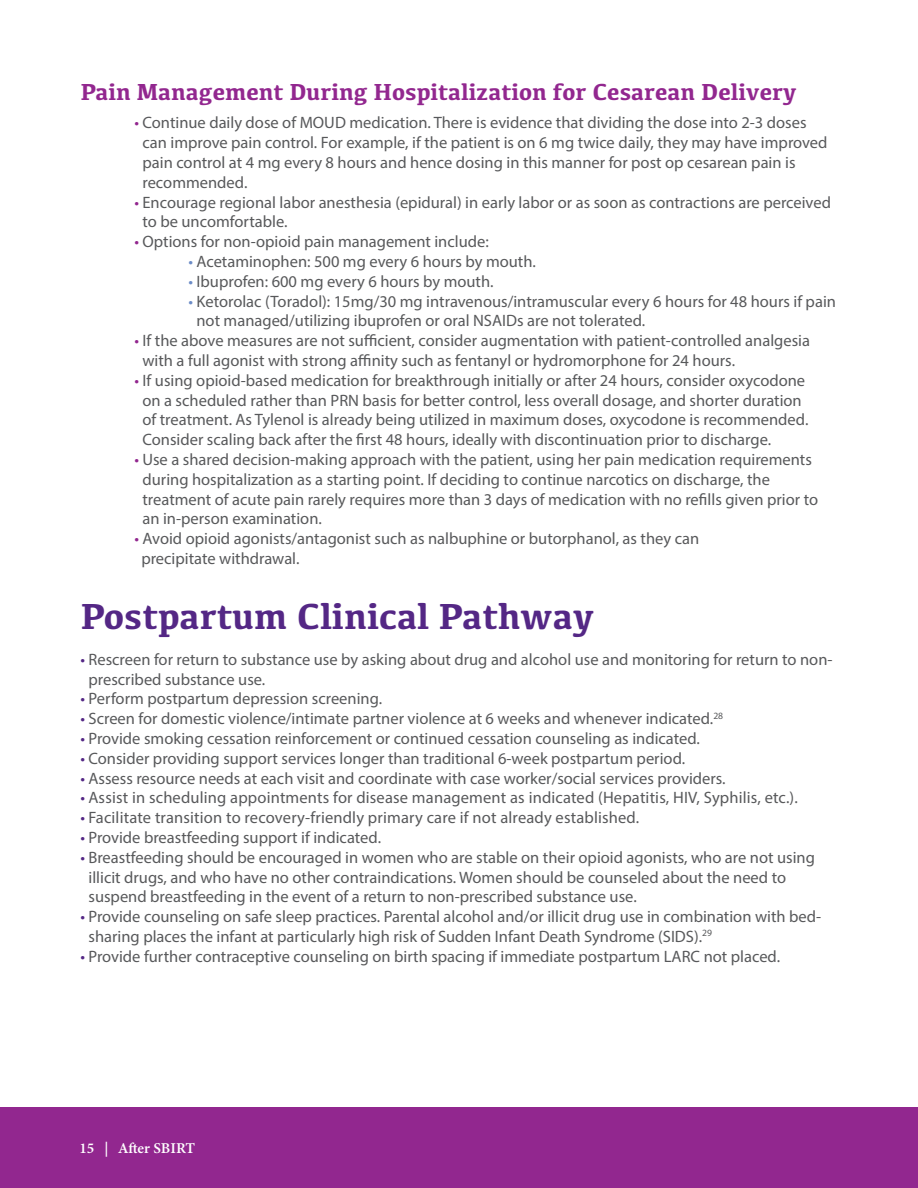
<style>
.page{position:relative;width:918px;height:1188px;background:#fff}
.page>*{position:absolute;margin:0;border:0;box-sizing:border-box;transform-origin:0 0}
.t1{font:700 37.5px "Kefa";color:#542785}
.t2{font:700 24px "Kefa";color:#92278f}
.t3{font:16.5px/19.8px "Myriad Pro";color:#58595b}
.t4{font:15px "Minion Variable Concept";letter-spacing:.015em;color:#fff}
.s1{color:#92278f}
.s2{color:#6c8cc7}
.s3{color:#542785}
</style>
<div class="page">
<div style="left:0;top:1107px;width:918px;height:81px;background:#92278f"></div>
<h3 class="t2" style="left:80px;top:76px;width:718px">Pain Management During Hospitalization for Cesarean Delivery</h3>
<p class="t3" style="left:142px;top:113px;width:687px;text-indent:-8px"><span class="s1">•</span> Continue daily dose of MOUD medication. There is evidence that dividing the dose into 2-3 doses can improve pain control. For example, if the patient is on 6 mg twice daily, they may have improved pain control at 4 mg every 8 hours and hence dosing in this manner for post op cesarean pain is recommended.</p>
<p class="t3" style="left:142px;top:192px;width:690px;text-indent:-8px"><span class="s1">•</span> Encourage regional labor anesthesia (epidural) in early labor or as soon as contractions are perceived to be uncomfortable.</p>
<p class="t3" style="left:134px;top:231px;width:356px"><span class="s1">•</span> Options for non-opioid pain management include:</p>
<p class="t3" style="left:188px;top:251px;width:349px"><span class="s2">•</span> Acetaminophen: 500 mg every 6 hours by mouth.</p>
<p class="t3" style="left:188px;top:271px;width:307px"><span class="s2">•</span> Ibuprofen: 600 mg every 6 hours by mouth.</p>
<p class="t3" style="left:196px;top:291px;width:641px;text-indent:-8px"><span class="s2">•</span> Ketorolac (Toradol): 15mg/30 mg intravenous/intramuscular every 6 hours for 48 hours if pain not managed/utilizing ibuprofen or oral NSAIDs are not tolerated.</p>
<p class="t3" style="left:142px;top:330px;width:669px;text-indent:-8px"><span class="s1">•</span> If the above measures are not sufcient, consider augmentation with patient-controlled analgesia with a full agonist with strong afnity such as fentanyl or hydromorphone for 24 hours.</p>
<p class="t3" style="left:142px;top:370px;width:667px;text-indent:-8px"><span class="s1">•</span> If using opioid-based medication for breakthrough initially or after 24 hours, consider oxycodone on a scheduled rather than PRN basis for better control, less overall dosage, and shorter duration of treatment. As Tylenol is already being utilized in maximum doses, oxycodone is recommended.<br>Consider scaling back after the frst 48 hours, ideally with discontinuation prior to discharge.</p>
<p class="t3" style="left:142px;top:449px;width:677px;text-indent:-8px"><span class="s1">•</span> Use a shared decision-making approach with the patient, using her pain medication requirements during hospitalization as a starting point. If deciding to continue narcotics on discharge, the treatment of acute pain rarely requires more than 3 days of medication with no reflls given prior to an in-person examination.</p>
<p class="t3" style="left:141px;top:528px;width:559px;text-indent:-7px"><span class="s1">•</span> Avoid opioid agonists/antagonist such as nalbuphine or butorphanol, as they can precipitate withdrawal.</p>
<h2 class="t1" style="left:80px;top:591px;width:515px">Postpartum Clinical Pathway</h2>
<p class="t3" style="left:88px;top:649px;width:746px;text-indent:-8px"><span class="s3">•</span> Rescreen for return to substance use by asking about drug and alcohol use and monitoring for return to non&shy;prescribed substance use.</p>
<p class="t3" style="left:80px;top:689px;width:303px"><span class="s3">•</span> Perform postpartum depression screening.</p>
<p class="t3" style="left:80px;top:708px;width:644px"><span class="s3">•</span> Screen for domestic violence/intimate partner violence at 6 weeks and whenever indicated.<sup>28</sup></p>
<p class="t3" style="left:80px;top:728px;width:621px"><span class="s3">•</span> Provide smoking cessation reinforcement or continued cessation counseling as indicated.</p>
<p class="t3" style="left:80px;top:748px;width:606px"><span class="s3">•</span> Consider providing support services longer than traditional 6-week postpartum period.</p>
<p class="t3" style="left:80px;top:768px;width:647px"><span class="s3">•</span> Assess resource needs at each visit and coordinate with case worker/social services providers.</p>
<p class="t3" style="left:80px;top:788px;width:719px"><span class="s3">•</span> Assist in scheduling appointments for disease management as indicated (Hepatitis, HIV, Syphilis, etc.).</p>
<p class="t3" style="left:80px;top:807px;width:560px"><span class="s3">•</span> Facilitate transition to recovery-friendly primary care if not already established.</p>
<p class="t3" style="left:80px;top:827px;width:302px"><span class="s3">•</span> Provide breastfeeding support if indicated.</p>
<p class="t3" style="left:88px;top:847px;width:728px;text-indent:-8px"><span class="s3">•</span> Breastfeeding should be encouraged in women who are stable on their opioid agonists, who are not using illicit drugs, and who have no other contraindications. Women should be counseled about the need to suspend breastfeeding in the event of a return to non-prescribed substance use.</p>
<p class="t3" style="left:88px;top:906px;width:734px;text-indent:-8px"><span class="s3">•</span> Provide counseling on safe sleep practices. Parental alcohol and/or illicit drug use in combination with bed&shy;sharing places the infant at particularly high risk of Sudden Infant Death Syndrome (SIDS).<sup>29</sup></p>
<p class="t3" style="left:80px;top:946px;width:701px"><span class="s3">•</span> Provide further contraceptive counseling on birth spacing if immediate postpartum LARC not placed.</p>
<p class="t4" style="left:80px;top:1138px;width:117px">15 | Afer SBIRT</p>
</div>
